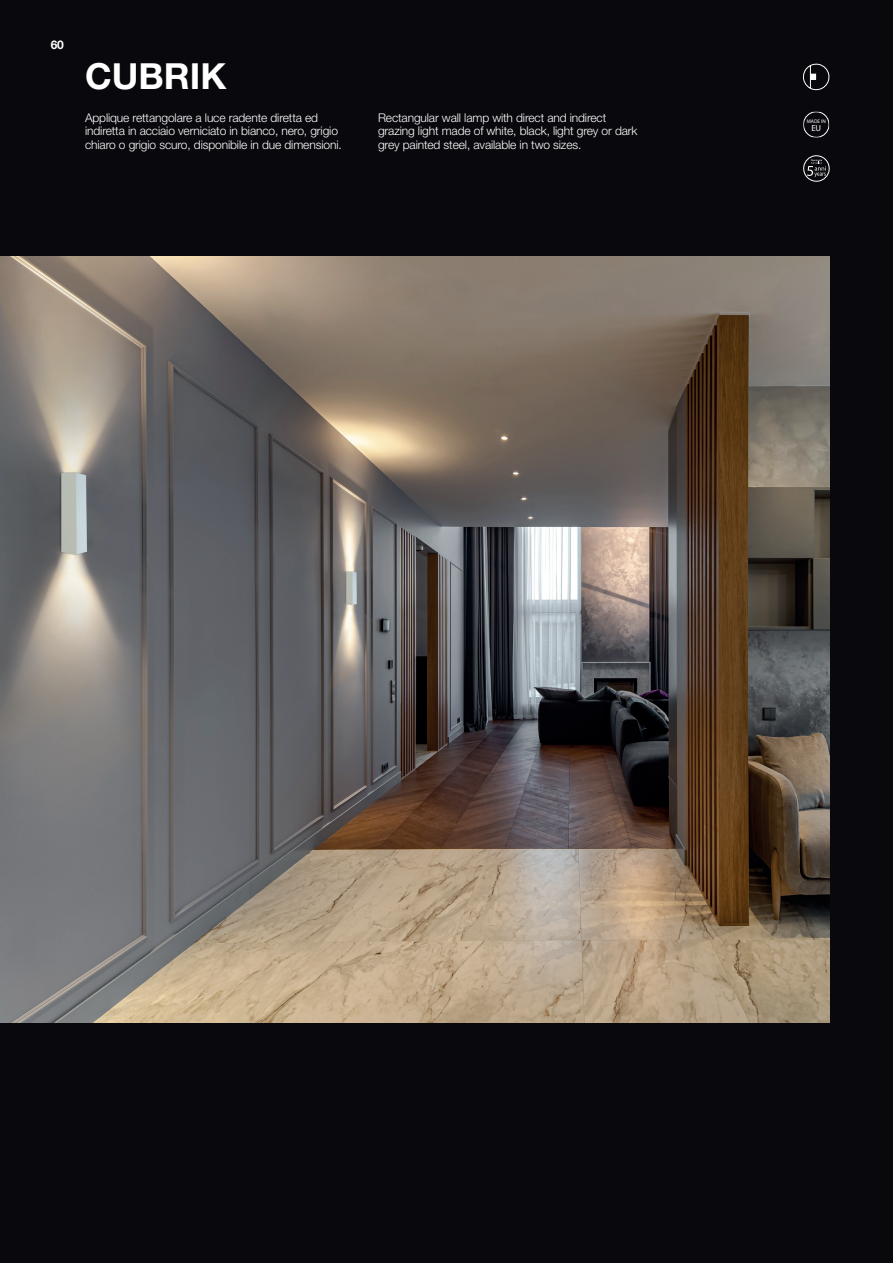
<style>
.page{position:relative;width:893px;height:1263px;background:#08080d}
.page>*{position:absolute;margin:0;border:0;box-sizing:border-box;transform-origin:0 0}
.t1{font:700 36px "Helvetica Neue LT Std";color:#fff}
.t2{font:300 12px/13.5px "Helvetica Neue LT Std";letter-spacing:-.01em;color:#fff}
.t3{font:700 12px "Helvetica Neue LT Std";color:#fff}
.t4{font:8.7px "Myriad Pro";color:#fff}
.t5{font:5.25px "Myriad Pro";color:#fff}
</style>
<div class="page">
<img style="left:0;top:257px;width:829px;height:765px">
<svg style="left:802px;top:63px;width:28px;height:28px"></svg>
<svg style="left:803px;top:112px;width:26px;height:25px"></svg>
<svg style="left:803px;top:156px;width:26px;height:25px"></svg>
<p class="t3" style="left:51px;top:37px;width:14px">60</p>
<h1 class="t1" style="left:85px;top:54px;width:143px">CUBRIK</h1>
<p class="t2" style="left:85px;top:110px;width:258px">Applique rettangolare a luce radente diretta ed indiretta in acciaio verniciato in bianco, nero, grigio chiaro o grigio scuro, disponibile in due dimensioni.</p>
<p class="t2" style="left:378px;top:110px;width:261px">Rectangular wall lamp with direct and indirect grazing light made of white, black, light grey or dark grey painted steel, available in two sizes.</p>
<p class="t5" style="left:807px;top:118px;width:21px">MADE IN</p>
<p class="t4" style="left:811px;top:122px;width:11px">EU</p>
</div>
